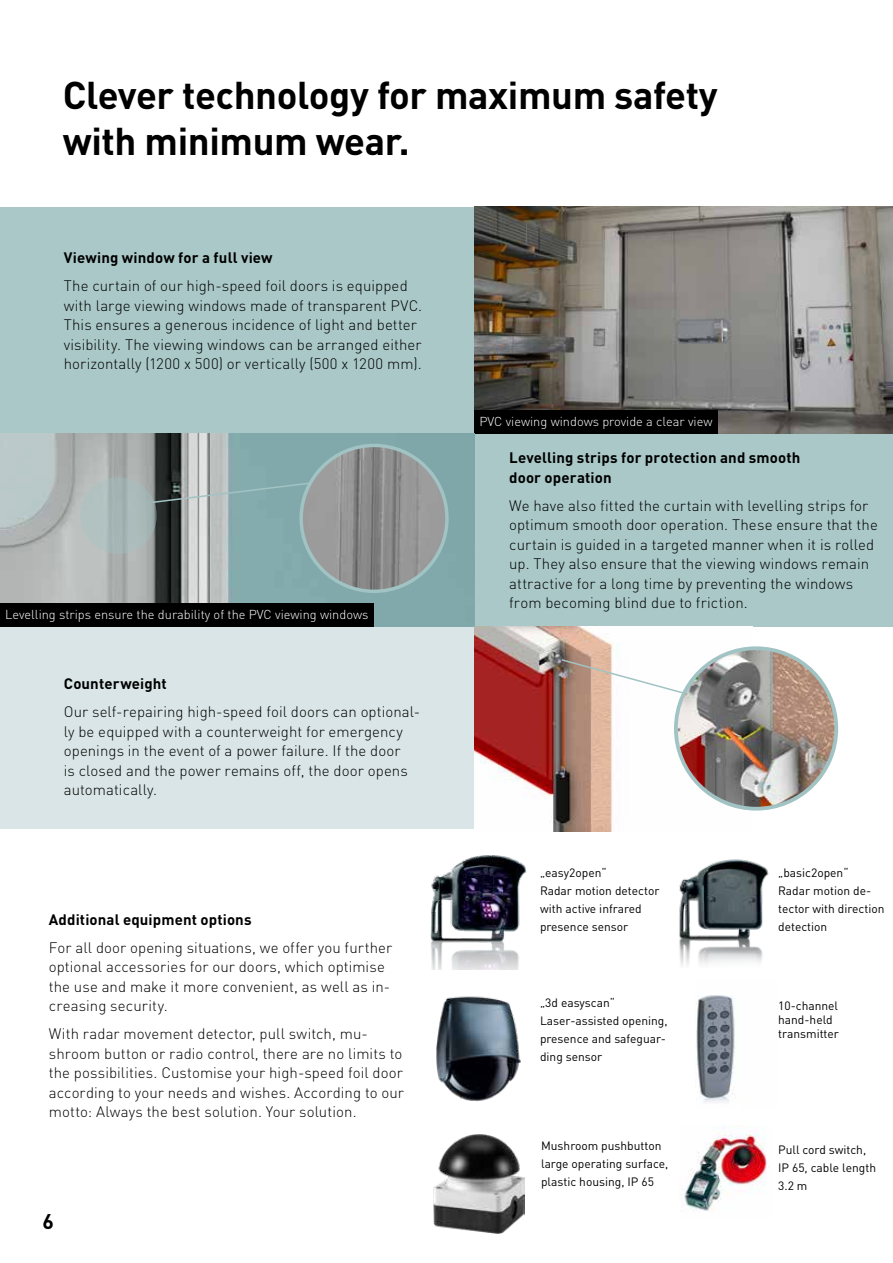
<style>
.page{position:relative;width:893px;height:1263px;background:#fff}
.page>*{position:absolute;margin:0;border:0;box-sizing:border-box;transform-origin:0 0}
.t1{font:700 38.25px/45.8px "DIN Pro";letter-spacing:-.01em;color:#000}
.t2{font:700 21px "DIN Pro";color:#000}
.t3{font:300 15px/19.5px "DIN Pro";letter-spacing:.005em;color:#000}
.t4{font:700 15px/19.5px "DIN Pro";letter-spacing:.01em;color:#000}
.t5{font:300 12.75px "DIN Pro";color:#fff}
.t6{font:12px/18px "DIN Pro";color:#000}
</style>
<div class="page">
<img style="left:679px;top:1127px;width:88px;height:84px">
<div style="left:0;top:624px;width:737px;height:205px;background:#d9e5e6"></div>
<div style="left:0;top:207px;width:893px;height:420px;background:#aac8c8"></div>
<img style="left:474px;top:207px;width:419px;height:227px">
<div style="left:474px;top:410px;width:244px;height:24px;background:#000"></div>
<img style="left:0;top:434px;width:474px;height:193px">
<div style="left:0;top:603px;width:374px;height:23px;background:#000"></div>
<img style="left:474px;top:626px;width:279px;height:205px">
<img style="left:301px;top:445px;width:146px;height:146px;border-radius:73px">
<div style="left:299px;top:444px;width:150px;height:149px;border:3px solid #a1c3c3;border-radius:50%"></div>
<div style="left:82px;top:479px;width:73px;height:73px;background:#aabbba;border-radius:50%"></div>
<div style="left:80px;top:477px;width:77px;height:77px;border:4px solid #a1c3c3;border-radius:50%"></div>
<svg style="left:151px;top:481px;width:160px;height:23px;background:#899f9f"></svg>
<img style="left:436px;top:996px;width:85px;height:105px">
<img style="left:430px;top:855px;width:96px;height:114px">
<img style="left:433px;top:1134px;width:91px;height:99px">
<img style="left:676px;top:648px;width:160px;height:161px;border-radius:80px">
<div style="left:674px;top:646px;width:164px;height:164px;border:4px solid #a1c3c3;border-radius:50%"></div>
<svg style="left:560px;top:658px;width:126px;height:37px;background:#ded1ca"></svg>
<img style="left:679px;top:859px;width:90px;height:107px">
<img style="left:696px;top:995px;width:41px;height:107px">
<h1 class="t1" style="left:63px;top:70px;width:657px">Clever technology for maximum safety with minimum wear.</h1>
<p class="t4" style="left:64px;top:247px;width:210px">Viewing window for a full view</p>
<p class="t3" style="left:64px;top:275px;width:360px">The curtain of our high-speed foil doors is equipped with large viewing windows made of transparent PVC.<br>This ensures a generous incidence of light and better visibility. The viewing windows can be arranged either horizontally (1200 x 500) or vertically (500 x 1200 mm).</p>
<p class="t5" style="left:5px;top:605px;width:365px">Levelling strips ensure the durability of the PVC viewing windows</p>
<p class="t4" style="left:64px;top:673px;width:105px">Counterweight</p>
<p class="t3" style="left:64px;top:701px;width:358px">Our self-repairing high-speed foil doors can optional&shy;ly be equipped with a counterweight for emergency openings in the event of a power failure. If the door<br>is closed and the power remains off, the door opens automatically.</p>
<p class="t4" style="left:49px;top:908px;width:204px">Additional equipment options</p>
<p class="t3" style="left:49px;top:936px;width:345px">For all door opening situations, we offer you further optional accessories for our doors, which optimise the use and make it more convenient, as well as in&shy;creasing security.</p>
<p class="t3" style="left:49px;top:1023px;width:357px">With radar movement detector, pull switch, mu&shy;shroom button or radio control, there are no limits to the possibilities. Customise your high-speed foil door according to your needs and wishes. According to our motto: Always the best solution. Your solution.</p>
<h2 class="t2" style="left:43px;top:1205px;width:13px">6</h2>
<p class="t5" style="left:479px;top:412px;width:234px">PVC viewing windows provide a clear view</p>
<p class="t4" style="left:509px;top:447px;width:293px">Levelling strips for protection and smooth door operation</p>
<p class="t3" style="left:509px;top:495px;width:370px">We have also fitted the curtain with levelling strips for optimum smooth door operation. These ensure that the curtain is guided in a targeted manner when it is rolled up. They also ensure that the viewing windows remain attractive for a long time by preventing the windows from becoming blind due to friction.</p>
<p class="t6" style="left:540px;top:862px;width:121px">„easy2open“<br>Radar motion detector with active infrared presence sensor</p>
<p class="t6" style="left:778px;top:862px;width:108px">„basic2open“<br>Radar motion de&shy;tector with direction detection</p>
<p class="t6" style="left:540px;top:993px;width:129px">„3d easyscan“<br>Laser-assisted opening, presence and safeguar&shy;ding sensor</p>
<p class="t6" style="left:778px;top:997px;width:62px;line-height:14.4px">10-channel hand-held transmitter</p>
<p class="t6" style="left:541px;top:1135px;width:129px">Mushroom pushbutton large operating surface, plastic housing, IP 65</p>
<p class="t6" style="left:778px;top:1140px;width:99px">Pull cord switch,<br>IP 65, cable length<br>3.2 m</p>
</div>
